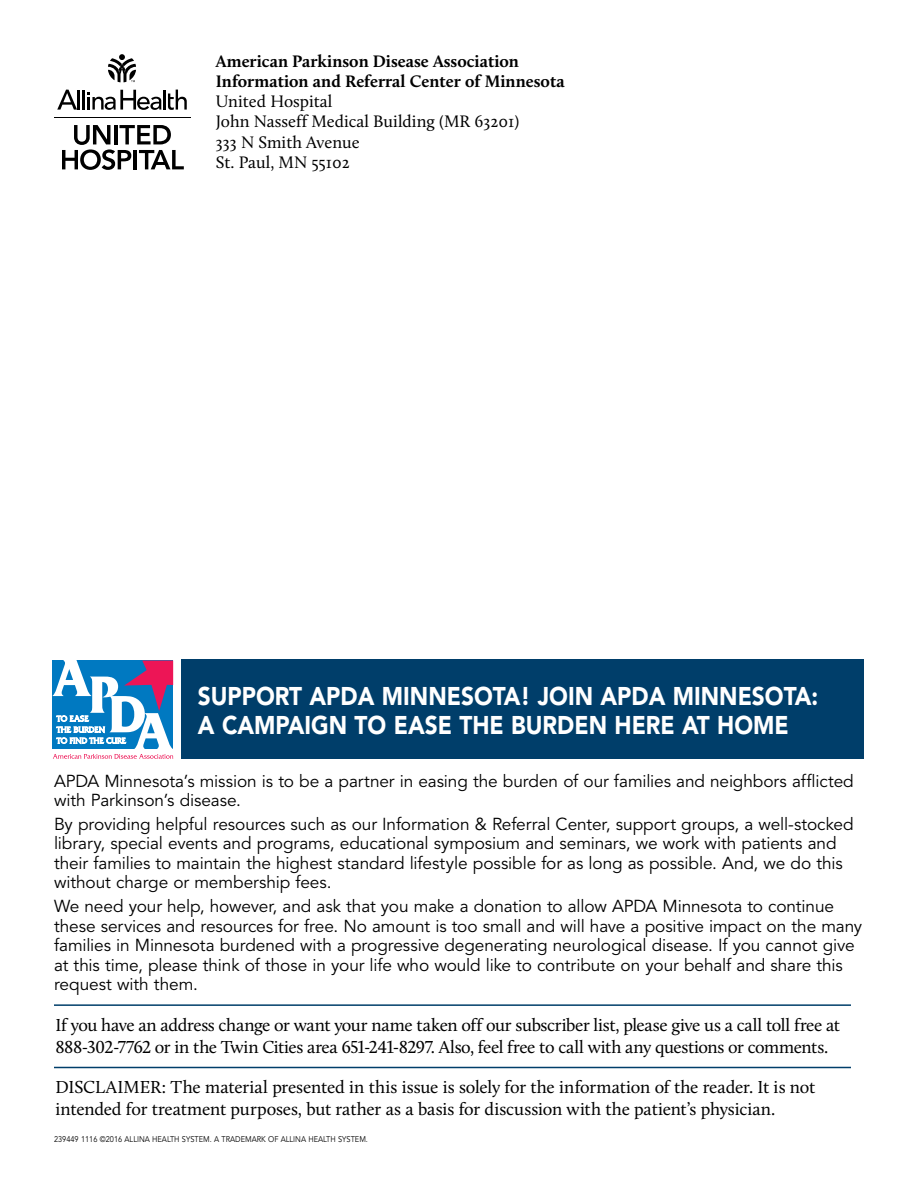
<style>
.page{position:relative;width:918px;height:1188px;background:#fff}
.page>*{position:absolute;margin:0;border:0;box-sizing:border-box;transform-origin:0 0}
.t1{font:900 25.5px/29.2px "Avenir LT Std";color:#fff;scale:.89 1}
.t2{font:18px/22.5px "Calluna";letter-spacing:-.015em;color:#000}
.t3{font:17.25px/19.5px "Avenir LT Std";letter-spacing:-.005em;color:#000}
.t4{font:17.25px/20.1px "Calluna";color:#000}
.t5{font:700 17.25px/20.1px "Calluna";color:#000}
.t6{font:8.25px "Avenir LT Std";color:#000;scale:.9 1}
</style>
<div class="page">
<hr style="left:54px;top:117px;width:136px;height:1px;background:#000">
<svg style="left:62px;top:125px;width:122px;height:45px"></svg>
<hr style="left:78px;top:90px;width:2px;height:20px;background:#000">
<hr style="left:83px;top:90px;width:2px;height:20px;background:#000">
<hr style="left:163px;top:90px;width:3px;height:20px;background:#000">
<svg style="left:168px;top:90px;width:19px;height:20px"></svg>
<svg style="left:57px;top:90px;width:20px;height:20px"></svg>
<svg style="left:88px;top:90px;width:73px;height:20px"></svg>
<svg style="left:108px;top:54px;width:28px;height:28px"></svg>
<hr style="left:54px;top:1067px;width:797px;height:1px;background:#003e6a">
<hr style="left:54px;top:1004px;width:797px;height:2px;background:#003e6a">
<div style="left:182px;top:660px;width:682px;height:99px;background:#003e6a"></div>
<svg style="left:52px;top:660px;width:121px;height:99px"></svg>
<p class="t5" style="left:216px;top:51px;width:350px">American Parkinson Disease Association<br>Information and Referral Center of Minnesota</p>
<p class="t4" style="left:216px;top:91px;width:305px">United Hospital<br>John Nasseff Medical Building (MR 63201)<br>333 N Smith Avenue<br>St. Paul, MN 55102</p>
<h1 class="t1" style="left:198px;top:681px;width:698px">SUPPORT APDA MINNESOTA! JOIN APDA MINNESOTA:<br>A CAMPAIGN TO EASE THE BURDEN HERE AT HOME</h1>
<p class="t3" style="left:54px;top:771px;width:801px">APDA Minnesota’s mission is to be a partner in easing the burden of our families and neighbors afflicted with Parkinson’s disease.</p>
<p class="t3" style="left:54px;top:815px;width:801px">By providing helpful resources such as our Information &amp; Referral Center, support groups, a well-stocked library, special events and programs, educational symposium and seminars, we work with patients and their families to maintain the highest standard lifestyle possible for as long as possible. And, we do this without charge or membership fees.</p>
<p class="t3" style="left:54px;top:897px;width:810px">We need your help, however, and ask that you make a donation to allow APDA Minnesota to continue these services and resources for free. No amount is too small and will have a positive impact on the many families in Minnesota burdened with a progressive degenerating neurological disease. If you cannot give at this time, please think of those in your life who would like to contribute on your behalf and share this request with them.</p>
<p class="t2" style="left:56px;top:1013px;width:786px">If you have an address change or want your name taken off our subscriber list, please give us a call toll free at<br>888-302-7762 or in the Twin Cities area 651-241-8297. Also, feel free to call with any questions or comments.</p>
<p class="t2" style="left:56px;top:1076px;width:761px">DISCLAIMER: The material presented in this issue is solely for the information of the reader. It is not intended for treatment purposes, but rather as a basis for discussion with the patient’s physician.</p>
<p class="t6" style="left:54px;top:1134px;width:350px">239449 1116 ©2016 ALLINA HEALTH SYSTEM. A TRADEMARK OF ALLINA HEALTH SYSTEM.</p>
</div>
